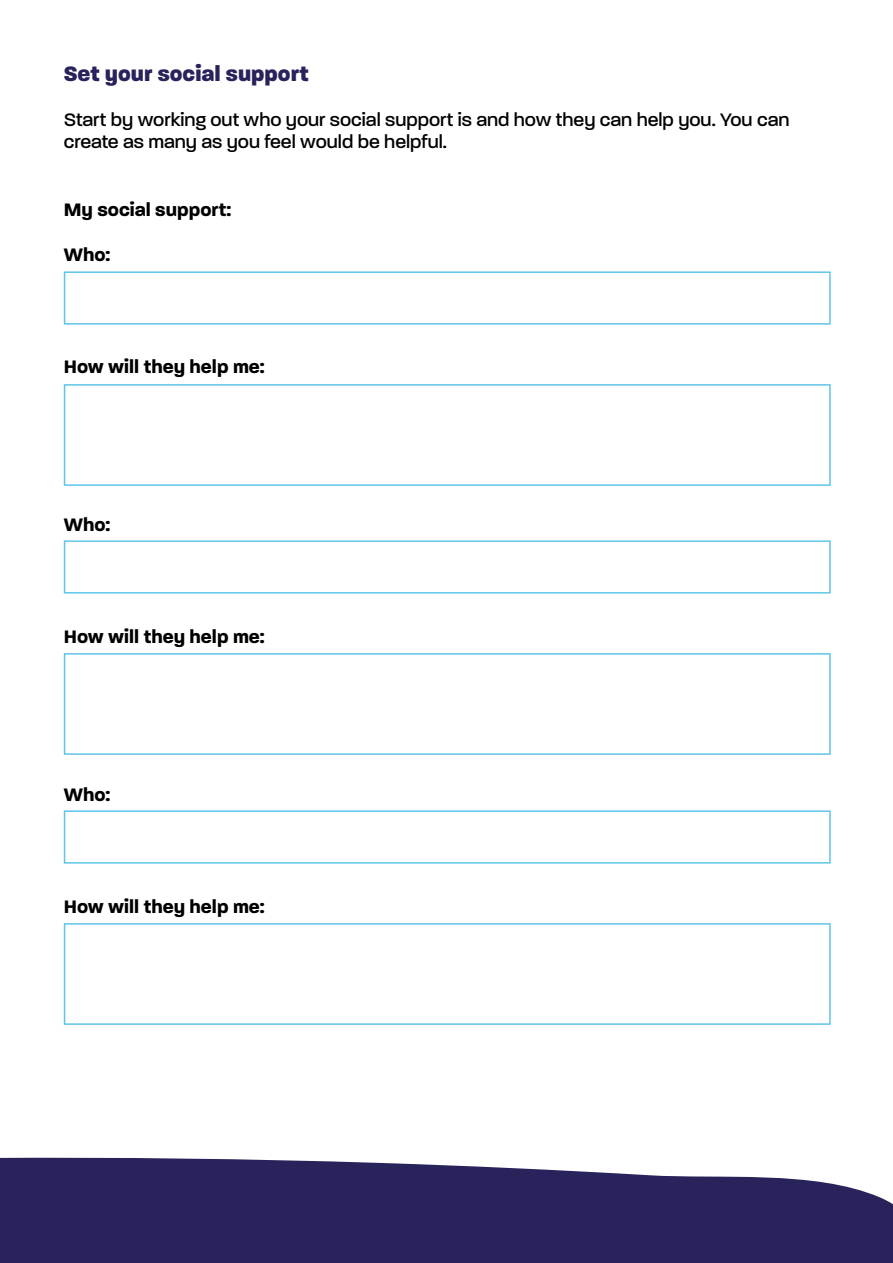
<style>
.page{position:relative;width:893px;height:1263px;background:#fff}
.page>*{position:absolute;margin:0;border:0;box-sizing:border-box;transform-origin:0 0}
.t1{font:800 22.5px "Paralucent";color:#29235c}
.Body{font:500 19.5px/22.5px "Paralucent";color:#000}
.t2{font:700 19.5px "Paralucent";color:#000}
</style>
<div class="page">
<svg style="left:0;top:1157px;width:893px;height:106px;fill:#29235c"></svg>
<div style="left:64px;top:271px;width:767px;height:54px;border:2px solid #5ec5e8"></div>
<div style="left:64px;top:540px;width:767px;height:54px;border:2px solid #5ec5e8"></div>
<div style="left:64px;top:810px;width:767px;height:54px;border:2px solid #5ec5e8"></div>
<div style="left:64px;top:384px;width:767px;height:102px;border:2px solid #5ec5e8"></div>
<div style="left:64px;top:653px;width:767px;height:102px;border:2px solid #5ec5e8"></div>
<div style="left:64px;top:923px;width:767px;height:102px;border:2px solid #5ec5e8"></div>
<h2 class="t1" style="left:64px;top:60px;width:247px">Set your social support</h2>
<p class="Body" style="left:64px;top:108px;width:727px">Start by working out who your social support is and how they can help you. You can create as many as you feel would be helpful.</p>
<h3 class="t2" style="left:64px;top:198px;width:169px">My social support:</h3>
<h4 class="t2" style="left:64px;top:243px;width:48px">Who:</h4>
<h4 class="t2" style="left:64px;top:355px;width:202px">How will they help me:</h4>
<h4 class="t2" style="left:64px;top:513px;width:48px">Who:</h4>
<h4 class="t2" style="left:64px;top:625px;width:202px">How will they help me:</h4>
<h4 class="t2" style="left:64px;top:783px;width:48px">Who:</h4>
<h4 class="t2" style="left:64px;top:895px;width:202px">How will they help me:</h4>
</div>
